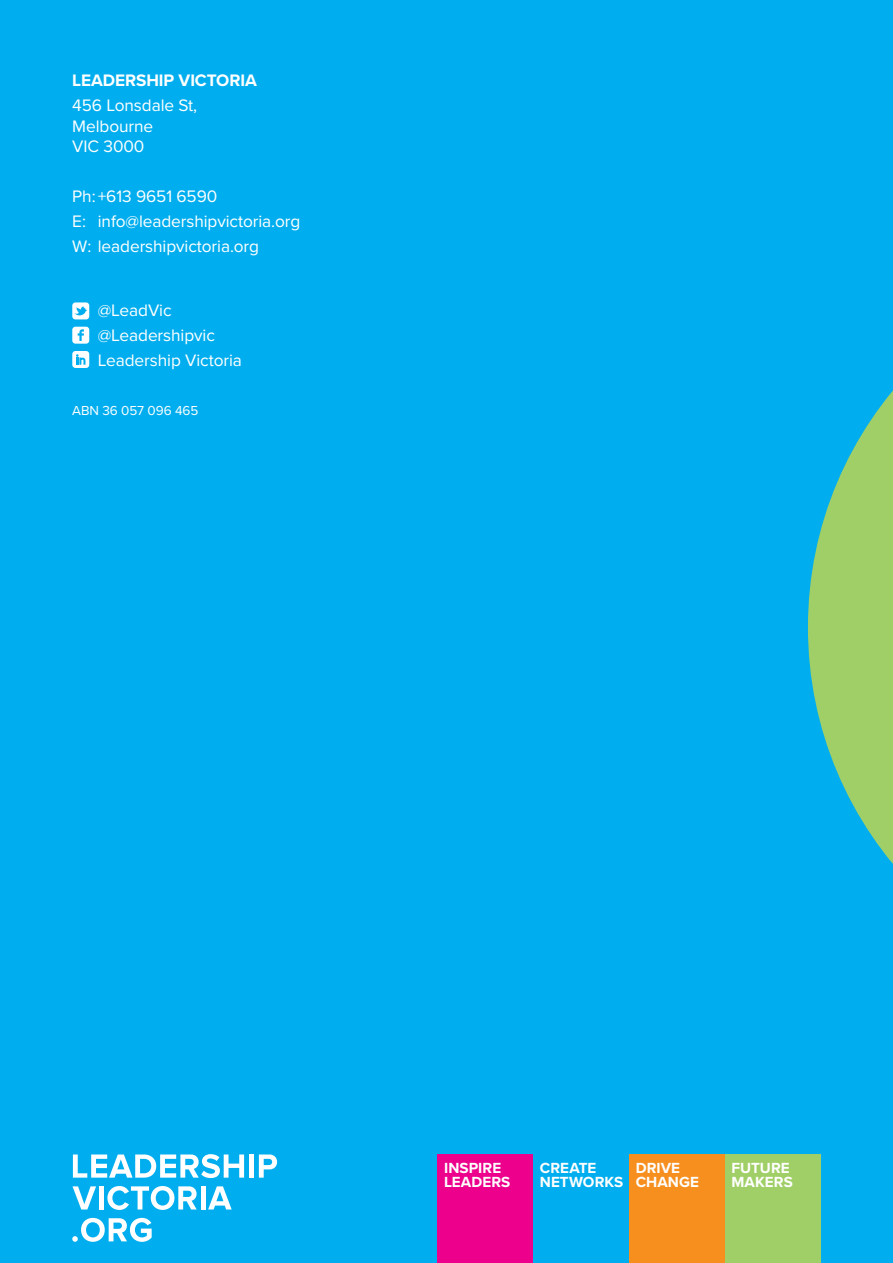
<style>
.page{position:relative;width:893px;height:1263px;background:#00aeef}
.page>*{position:absolute;margin:0;border:0;box-sizing:border-box;transform-origin:0 0}
.t1{font:17.25px/24.9px "Proxima Nova";letter-spacing:-.005em;color:#fff}
.t2{font:700 17.25px "Proxima Nova";letter-spacing:-.005em;color:#fff}
.t3{font:700 15.15px/14.2px "Proxima Nova";letter-spacing:.005em;color:#fff}
.t4{font:13.5px "Proxima Nova";letter-spacing:-.005em;color:#fff}
</style>
<div class="page">
<svg style="left:73px;top:1154px;width:171px;height:24px"></svg>
<div style="left:249px;top:1154px;width:5px;height:23px;background:#fff"></div>
<svg style="left:259px;top:1154px;width:18px;height:23px"></svg>
<svg style="left:73px;top:1186px;width:23px;height:23px"></svg>
<div style="left:99px;top:1186px;width:5px;height:23px;background:#fff"></div>
<svg style="left:107px;top:1186px;width:90px;height:24px"></svg>
<div style="left:201px;top:1186px;width:5px;height:23px;background:#fff"></div>
<svg style="left:208px;top:1186px;width:24px;height:23px"></svg>
<svg style="left:72px;top:1218px;width:80px;height:24px"></svg>
<div style="left:437px;top:1154px;width:96px;height:109px;background:#ec008c"></div>
<div style="left:629px;top:1154px;width:96px;height:109px;background:#f78f1e"></div>
<div style="left:725px;top:1154px;width:96px;height:109px;background:#a0cf67"></div>
<svg style="left:808px;top:390px;width:85px;height:474px;fill:#a0cf67"></svg>
<div style="left:72px;top:327px;width:17px;height:17px;background:#fff;border-radius:3px"></div>
<svg style="left:78px;top:329px;width:6px;height:12px"></svg>
<div style="left:72px;top:351px;width:17px;height:17px;background:#fff;border-radius:3px"></div>
<svg style="left:76px;top:354px;width:9px;height:11px"></svg>
<div style="left:72px;top:302px;width:17px;height:17px;background:#fff;border-radius:3px"></div>
<svg style="left:74px;top:306px;width:13px;height:10px"></svg>
<p class="t2" style="left:72px;top:67px;width:186px">LEADERSHIP VICTORIA</p>
<p class="t1" style="left:72px;top:94px;width:126px;line-height:20.7px">456 Lonsdale St,<br>Melbourne<br>VIC 3000</p>
<p class="t1" style="left:72px;top:183px;width:230px">Ph:+613 9651 6590<br>E: info@leadershipvictoria.org<br>W: leadershipvictoria.org</p>
<p class="t1" style="left:98px;top:297px;width:146px">@LeadVic @Leadershipvic<br>Leadership Victoria</p>
<p class="t4" style="left:72px;top:401px;width:128px">ABN 36 057 096 465</p>
<p class="t3" style="left:444px;top:1160px;width:68px">INSPIRE<br>LEADERS</p>
<p class="t3" style="left:540px;top:1160px;width:85px">CREATE<br>NETWORKS</p>
<p class="t3" style="left:636px;top:1160px;width:65px">DRIVE<br>CHANGE</p>
<p class="t3" style="left:731px;top:1160px;width:63px">FUTURE<br>MAKERS</p>
</div>
